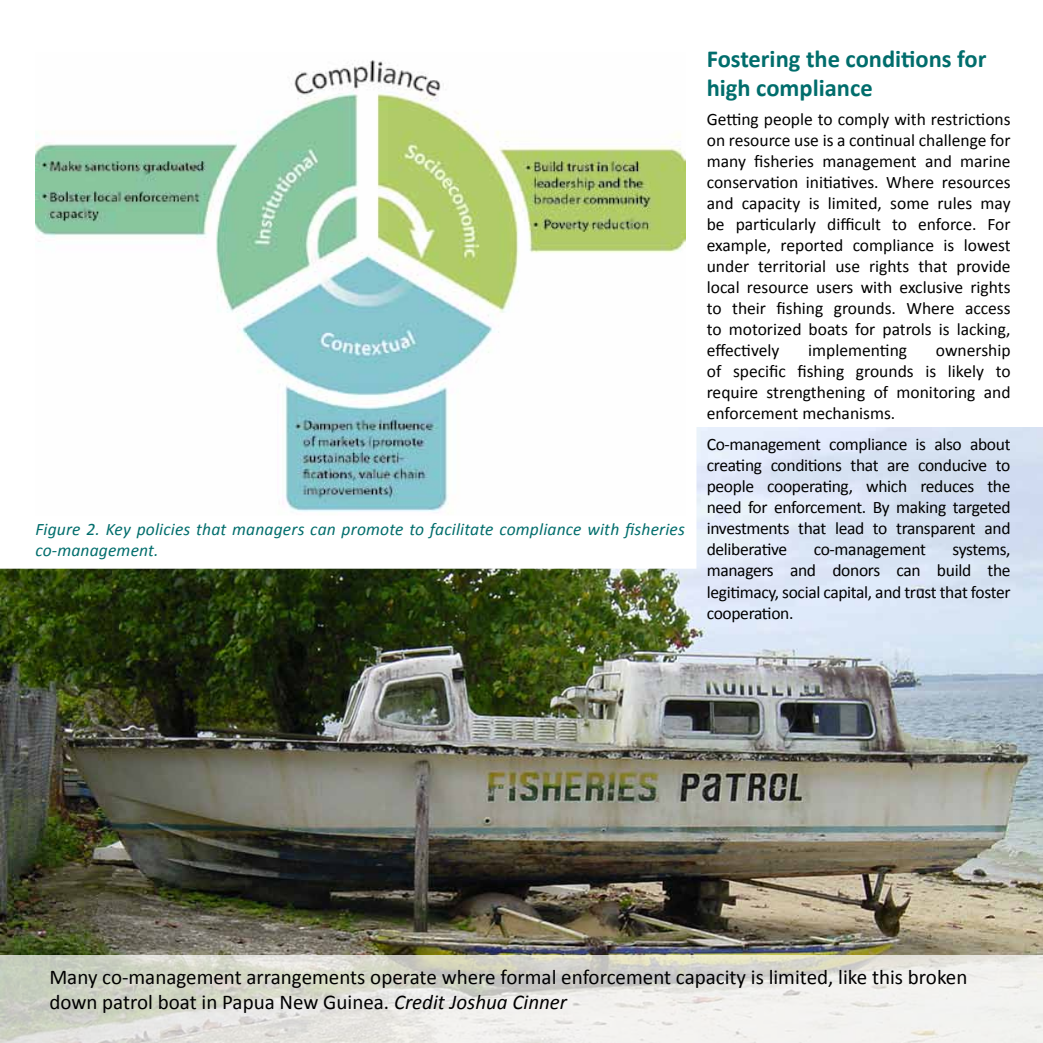
<style>
.page{position:relative;width:1043px;height:1043px;background:#fff}
.page>*{position:absolute;margin:0;border:0;box-sizing:border-box;transform-origin:0 0}
.t1{font:700 24.5px/29.4px "Calibri";color:#006d6c}
.t2{font:21px/25.2px "Calibri";color:#000}
.t3{font:17.5px/21px "Calibri";letter-spacing:-.02em;color:#000;text-align:justify}
.t4{font:italic 17.5px/21px "Calibri";letter-spacing:.01em;color:#006d6c}
.t5{font:17.5px "Calibri";color:#000}
.s1{font-style:italic}
</style>
<div class="page">
<img style="left:0;top:427px;width:1042px;height:527px">
<img style="left:35px;top:60px;width:650px;height:455px">
<svg style="left:0;top:954px;width:1042px;height:88px"></svg>
<p class="t4" style="left:35px;top:517px;width:651px">Figure 2. Key policies that managers can promote to facilitate compliance with fisheries co-management.</p>
<h1 class="t1" style="left:706px;top:44px;width:281px">Fostering the conditions for high compliance</h1>
<p class="t3" style="left:706px;top:109px;width:305px">Getting people to comply with restrictions on resource use is a continual challenge for many fisheries management and marine conservation initiatives. Where resources and capacity is limited, some rules may be particularly difficult to enforce. For example, reported compliance is lowest under territorial use rights that provide local resource users with exclusive rights to their fishing grounds. Where access to motorized boats for patrols is lacking, effectively</p>
<p class="t3" style="left:706px;top:340px;width:305px;text-indent:229px">ownership of specific fishing grounds is likely to require strengthening of monitoring and enforcement mechanisms.</p>
<p class="t3" style="left:706px;top:434px;width:305px">Co-management compliance is also about creating conditions that are conducive to people cooperating, which reduces the need for enforcement. By making targeted investments that lead to transparent and deliberative</p>
<p class="t5" style="left:807px;top:339px;width:100px">implementing</p>
<p class="t3" style="left:706px;top:539px;width:305px;text-indent:245px">systems, managers and donors can build the legitimacy, social capital, and trust that foster cooperation.</p>
<p class="t3" style="left:813px;top:539px;width:113px">co-management</p>
<p class="t2" style="left:49px;top:964px;width:919px">Many co-management arrangements operate where formal enforcement capacity is limited, like this broken down patrol boat in Papua New Guinea. <span class="s1">Credit Joshua Cinner</span></p>
</div>
